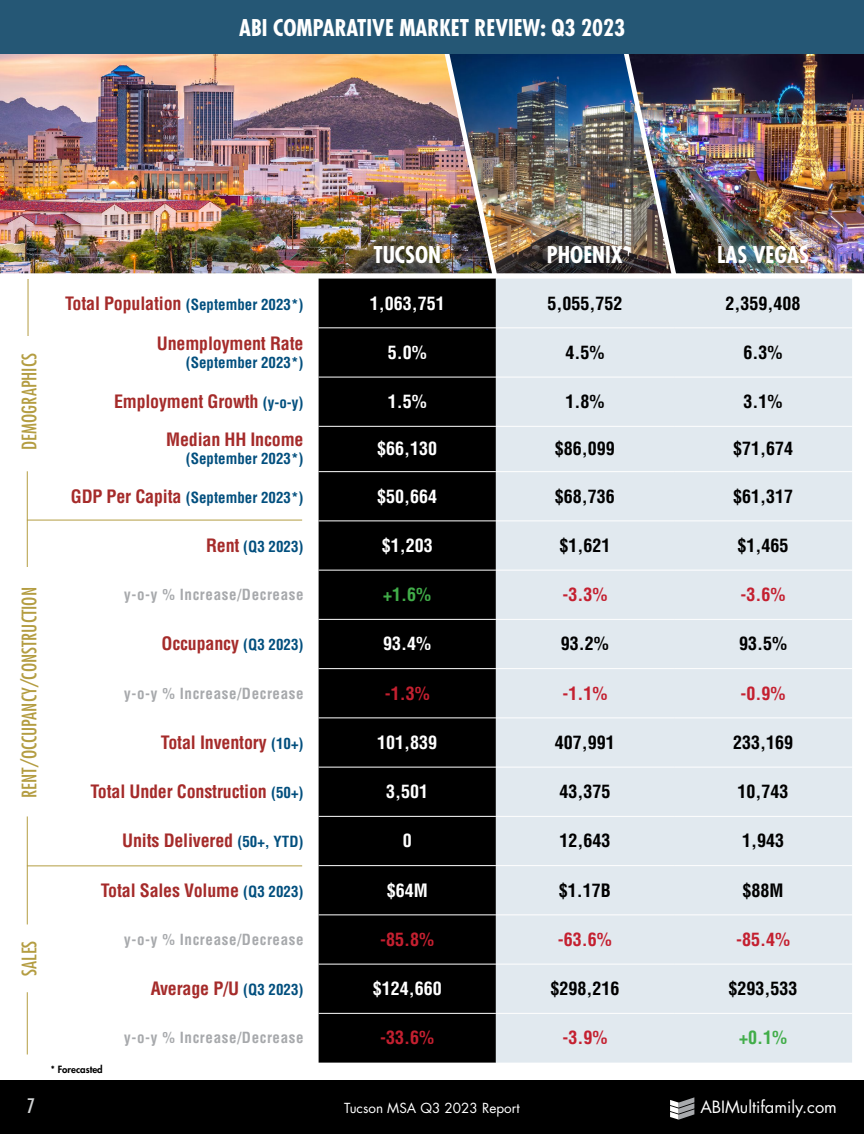
<style>
.page{position:relative;width:864px;height:1134px;background:#fff}
.page>*{position:absolute;margin:0;border:0;box-sizing:border-box;transform-origin:0 0}
.t1{font:700 condensed 22.5px "Futura Std";color:#fff}
.t2{font:condensed 19.5px "Futura Std";color:#b49d42}
.t3{font:condensed 19.5px "Futura Std";color:#d1d3d4}
.t4{font:700 condensed 18px "Helvetica LT Std";letter-spacing:-.01em;color:#a52b2a}
.t5{font:700 condensed 18px "Helvetica LT Std";color:#000}
.t6{font:700 condensed 18px "Helvetica LT Std";color:#fff}
.t7{font:700 condensed 18px "Helvetica LT Std";color:#c42030}
.t8{font:700 condensed 18px "Helvetica LT Std";color:#41ad49}
.t9{font:16.5px "Futura Std";color:#fff}
.t10{font:700 condensed 15px "Helvetica LT Std";color:#024f7e}
.t11{font:700 condensed 15px "Helvetica LT Std";letter-spacing:.04em;color:#a7a9ac}
.t12{font:13.5px "Futura Std";color:#fff}
.t13{font:800 9.75px "Futura Std";color:#000}
.s1{font-size:18px;color:#a52b2a}
.s2{font-size:15px;color:#024f7e}
</style>
<div class="page">
<img style="left:0;top:54px;width:437px;height:219px">
<img style="left:501px;top:54px;width:115px;height:219px">
<img style="left:680px;top:54px;width:184px;height:219px">
<img style="left:437px;top:54px;width:64px;height:225px">
<img style="left:616px;top:54px;width:64px;height:225px">
<hr style="left:28px;top:279px;width:1px;height:57px;background:#b49d42">
<div style="left:0;top:0;width:864px;height:54px;background:#255775"></div>
<hr style="left:27px;top:471px;width:1px;height:96px;background:#b49d42">
<hr style="left:27px;top:520px;width:275px;height:1px;background:#b49d42">
<hr style="left:27px;top:866px;width:275px;height:1px;background:#b49d42">
<hr style="left:27px;top:816px;width:1px;height:108px;background:#b49d42">
<hr style="left:27px;top:992px;width:1px;height:62px;background:#b49d42">
<div style="left:319px;top:279px;width:177px;height:784px;background:#000"></div>
<div style="left:496px;top:279px;width:356px;height:784px;background:#e1e9ef"></div>
<hr style="left:319px;top:328px;width:177px;height:1px;background:#fff">
<hr style="left:496px;top:328px;width:178px;height:1px;background:#fff">
<hr style="left:674px;top:328px;width:178px;height:1px;background:#fff">
<hr style="left:319px;top:377px;width:177px;height:1px;background:#fff">
<hr style="left:496px;top:377px;width:178px;height:1px;background:#fff">
<hr style="left:674px;top:377px;width:178px;height:1px;background:#fff">
<hr style="left:319px;top:426px;width:177px;height:1px;background:#fff">
<hr style="left:496px;top:426px;width:178px;height:1px;background:#fff">
<hr style="left:674px;top:426px;width:178px;height:1px;background:#fff">
<hr style="left:319px;top:471px;width:177px;height:1px;background:#fff">
<hr style="left:496px;top:471px;width:178px;height:1px;background:#fff">
<hr style="left:674px;top:471px;width:178px;height:1px;background:#fff">
<hr style="left:319px;top:570px;width:177px;height:1px;background:#fff">
<hr style="left:496px;top:570px;width:178px;height:1px;background:#fff">
<hr style="left:674px;top:570px;width:178px;height:1px;background:#fff">
<hr style="left:319px;top:619px;width:177px;height:1px;background:#fff">
<hr style="left:496px;top:619px;width:178px;height:1px;background:#fff">
<hr style="left:674px;top:619px;width:178px;height:1px;background:#fff">
<hr style="left:319px;top:668px;width:177px;height:1px;background:#fff">
<hr style="left:496px;top:668px;width:178px;height:1px;background:#fff">
<hr style="left:674px;top:668px;width:178px;height:1px;background:#fff">
<hr style="left:319px;top:718px;width:177px;height:1px;background:#fff">
<hr style="left:496px;top:718px;width:178px;height:1px;background:#fff">
<hr style="left:674px;top:718px;width:178px;height:1px;background:#fff">
<hr style="left:319px;top:767px;width:177px;height:1px;background:#fff">
<hr style="left:496px;top:767px;width:178px;height:1px;background:#fff">
<hr style="left:674px;top:767px;width:178px;height:1px;background:#fff">
<hr style="left:319px;top:816px;width:177px;height:1px;background:#fff">
<hr style="left:496px;top:816px;width:178px;height:1px;background:#fff">
<hr style="left:674px;top:816px;width:178px;height:1px;background:#fff">
<hr style="left:319px;top:915px;width:177px;height:1px;background:#fff">
<hr style="left:496px;top:915px;width:178px;height:1px;background:#fff">
<hr style="left:674px;top:915px;width:178px;height:1px;background:#fff">
<hr style="left:319px;top:964px;width:177px;height:1px;background:#fff">
<hr style="left:496px;top:964px;width:178px;height:1px;background:#fff">
<hr style="left:674px;top:964px;width:178px;height:1px;background:#fff">
<hr style="left:319px;top:1013px;width:177px;height:1px;background:#fff">
<hr style="left:496px;top:1013px;width:178px;height:1px;background:#fff">
<hr style="left:674px;top:1013px;width:178px;height:1px;background:#fff">
<hr style="left:319px;top:521px;width:177px;height:1px;background:#fff">
<hr style="left:496px;top:521px;width:178px;height:1px;background:#fff">
<hr style="left:674px;top:521px;width:178px;height:1px;background:#fff">
<hr style="left:319px;top:865px;width:177px;height:1px;background:#fff">
<hr style="left:496px;top:865px;width:178px;height:1px;background:#fff">
<hr style="left:674px;top:865px;width:178px;height:1px;background:#fff">
<div style="left:0;top:1080px;width:864px;height:54px;background:#000"></div>
<svg style="left:670px;top:1097px;width:24px;height:23px"></svg>
<p class="t1" style="left:239px;top:14px;width:387px">ABI COMPARATIVE MARKET REVIEW: Q3 2023</p>
<p class="t1" style="left:373px;top:241px;width:69px">TUCSON</p>
<p class="t1" style="left:547px;top:241px;width:78px">PHOENIX</p>
<p class="t1" style="left:717px;top:241px;width:93px">LAS VEGAS</p>
<p class="t2" style="left:18px;top:450px;width:98px;rotate:-90deg">DEMOGRAPHICS</p>
<p class="t2" style="left:18px;top:798px;width:212px;rotate:-90deg">RENT/OCCUPANCY/CONSTRUCTION</p>
<p class="t2" style="left:18px;top:976px;width:37px;rotate:-90deg">SALES</p>
<p class="t10" style="left:65px;top:295px;width:240px"><span class="s1">Total Population</span> (September 2023*)</p>
<p class="t6" style="left:370px;top:292px;width:76px">1,063,751</p>
<p class="t5" style="left:547px;top:292px;width:76px">5,055,752</p>
<p class="t5" style="left:726px;top:292px;width:76px">2,359,408</p>
<p class="t4" style="left:157px;top:332px;width:148px">Unemployment Rate</p>
<p class="t10" style="left:186px;top:353px;width:119px">(September 2023*)</p>
<p class="t6" style="left:388px;top:341px;width:40px">5.0%</p>
<p class="t5" style="left:565px;top:341px;width:40px">4.5%</p>
<p class="t5" style="left:744px;top:341px;width:40px">6.3%</p>
<p class="t4" style="left:114px;top:390px;width:191px">Employment Growth <span class="s2">(y-o-y)</span></p>
<p class="t6" style="left:388px;top:390px;width:40px">1.5%</p>
<p class="t5" style="left:565px;top:390px;width:40px">1.8%</p>
<p class="t5" style="left:744px;top:390px;width:40px">3.1%</p>
<p class="t4" style="left:166px;top:429px;width:139px">Median HH Income</p>
<p class="t10" style="left:186px;top:450px;width:119px">(September 2023*)</p>
<p class="t6" style="left:377px;top:438px;width:61px">$66,130</p>
<p class="t5" style="left:555px;top:438px;width:61px">$86,099</p>
<p class="t5" style="left:733px;top:438px;width:61px">$71,674</p>
<p class="t10" style="left:71px;top:488px;width:234px"><span class="s1">GDP Per Capita</span> (September 2023*)</p>
<p class="t6" style="left:377px;top:485px;width:61px">$50,664</p>
<p class="t5" style="left:555px;top:485px;width:61px">$68,736</p>
<p class="t5" style="left:733px;top:485px;width:61px">$61,317</p>
<p class="t10" style="left:206px;top:537px;width:99px"><span class="s1">Rent</span> (Q3 2023)</p>
<p class="t6" style="left:382px;top:534px;width:52px">$1,203</p>
<p class="t5" style="left:559px;top:534px;width:52px">$1,621</p>
<p class="t5" style="left:738px;top:534px;width:52px">$1,465</p>
<p class="t11" style="left:124px;top:585px;width:181px">y-o-y % Increase/Decrease</p>
<p class="t8" style="left:383px;top:583px;width:49px">+1.6%</p>
<p class="t7" style="left:562px;top:583px;width:46px">-3.3%</p>
<p class="t7" style="left:741px;top:583px;width:46px">-3.6%</p>
<p class="t4" style="left:162px;top:633px;width:144px">Occupancy <span class="s2">(Q3 2023)</span></p>
<p class="t6" style="left:383px;top:633px;width:49px">93.4%</p>
<p class="t5" style="left:561px;top:633px;width:49px">93.2%</p>
<p class="t5" style="left:739px;top:633px;width:49px">93.5%</p>
<p class="t11" style="left:124px;top:684px;width:181px">y-o-y % Increase/Decrease</p>
<p class="t7" style="left:385px;top:682px;width:46px">-1.3%</p>
<p class="t7" style="left:562px;top:682px;width:46px">-1.1%</p>
<p class="t7" style="left:741px;top:682px;width:46px">-0.9%</p>
<p class="t4" style="left:161px;top:731px;width:144px">Total Inventory <span class="s2">(10+)</span></p>
<p class="t6" style="left:377px;top:731px;width:61px">101,839</p>
<p class="t5" style="left:555px;top:731px;width:61px">407,991</p>
<p class="t5" style="left:733px;top:731px;width:61px">233,169</p>
<p class="t4" style="left:90px;top:780px;width:215px">Total Under Construction <span class="s2">(50+)</span></p>
<p class="t6" style="left:386px;top:780px;width:43px">3,501</p>
<p class="t5" style="left:559px;top:780px;width:52px">43,375</p>
<p class="t5" style="left:738px;top:780px;width:52px">10,743</p>
<p class="t4" style="left:122px;top:830px;width:183px">Units Delivered <span class="s2">(50+, YTD)</span></p>
<p class="t6" style="left:403px;top:830px;width:10px">0</p>
<p class="t5" style="left:559px;top:830px;width:52px">12,643</p>
<p class="t5" style="left:742px;top:830px;width:43px">1,943</p>
<p class="t4" style="left:101px;top:879px;width:204px">Total Sales Volume <span class="s2">(Q3 2023)</span></p>
<p class="t6" style="left:387px;top:879px;width:43px">$64M</p>
<p class="t5" style="left:559px;top:879px;width:54px">$1.17B</p>
<p class="t5" style="left:743px;top:879px;width:43px">$88M</p>
<p class="t11" style="left:124px;top:930px;width:181px">y-o-y % Increase/Decrease</p>
<p class="t7" style="left:380px;top:928px;width:55px">-85.8%</p>
<p class="t7" style="left:558px;top:928px;width:55px">-63.6%</p>
<p class="t7" style="left:736px;top:928px;width:55px">-85.4%</p>
<p class="t4" style="left:151px;top:977px;width:154px">Average P/U <span class="s2">(Q3 2023)</span></p>
<p class="t6" style="left:373px;top:977px;width:70px">$124,660</p>
<p class="t5" style="left:550px;top:977px;width:70px">$298,216</p>
<p class="t5" style="left:729px;top:977px;width:70px">$293,533</p>
<p class="t11" style="left:124px;top:1029px;width:181px">y-o-y % Increase/Decrease</p>
<p class="t7" style="left:380px;top:1027px;width:55px">-33.6%</p>
<p class="t7" style="left:562px;top:1027px;width:46px">-3.9%</p>
<p class="t8" style="left:739px;top:1027px;width:49px">+0.1%</p>
<p class="t13" style="left:51px;top:1064px;width:53px">* Forecasted</p>
<p class="t3" style="left:27px;top:1095px;width:10px">7</p>
<p class="t12" style="left:344px;top:1100px;width:177px">Tucson MSA Q3 2023 Report</p>
<p class="t9" style="left:700px;top:1097px;width:138px">ABIMultifamily.com</p>
</div>
